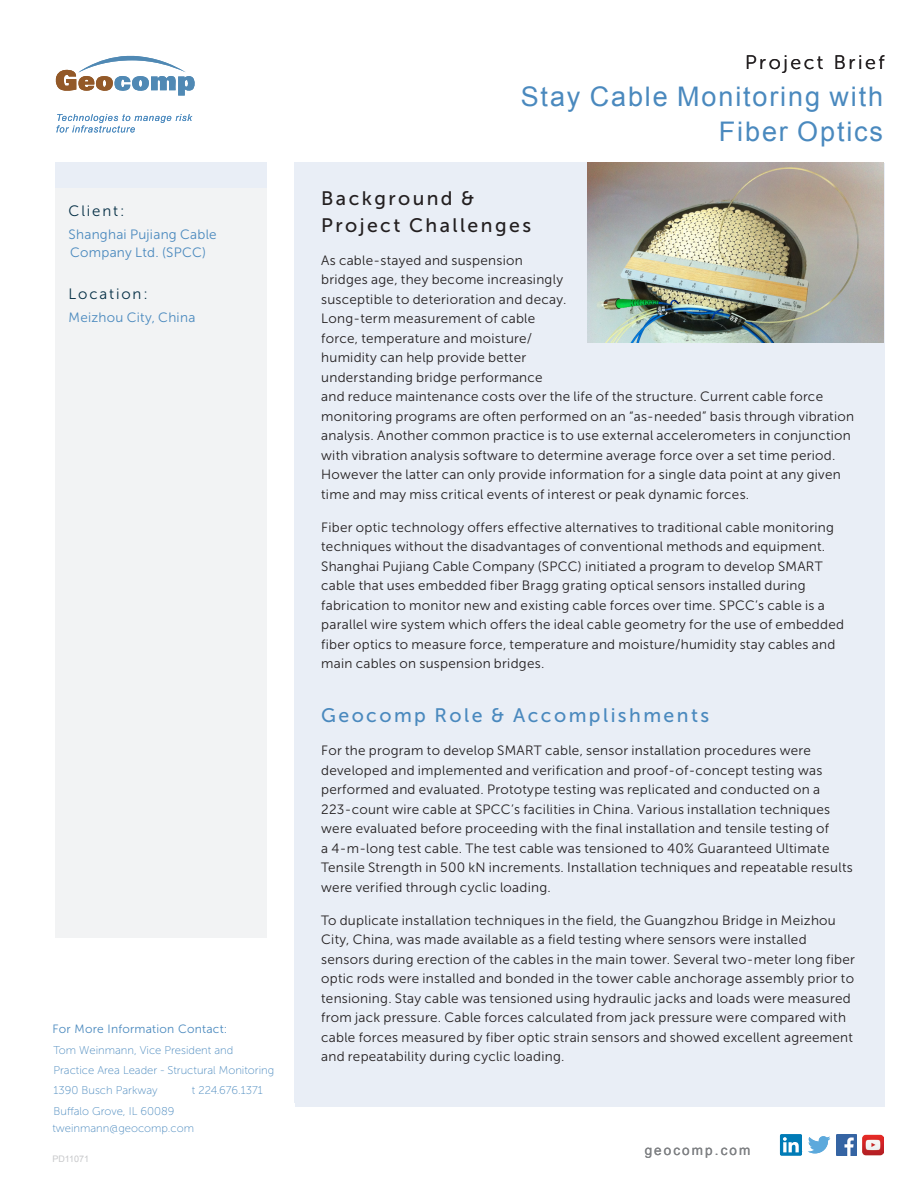
<style>
.page{position:relative;width:918px;height:1188px;background:#fff}
.page>*{position:absolute;margin:0;border:0;box-sizing:border-box;transform-origin:0 0}
.Body_text{font:27px "Arial";letter-spacing:.07em;color:#4a89be}
.Body_text-2{font:19.5px/27px "Museo Sans 500";letter-spacing:.125em;color:#231f20}
.Body_text-3{font:19.5px "Museo Sans 500";letter-spacing:.125em;color:#4a89be}
.t1{font:19.5px "Museo Sans 300";letter-spacing:.13em;color:#231f20}
.Title{font:15px "Museo Sans 300";letter-spacing:.125em;color:#052f45}
.Body_text-4{font:13.5px/19.5px "Museo Sans 300";letter-spacing:.02em;color:#231f20}
.Title-2{font:13.5px/18px "Museo Sans 300";letter-spacing:.02em;color:#4a89be}
.Title-3{font:13.5px "Arial";letter-spacing:.155em;color:#808285}
.t2{font:12px "Museo Sans 300";letter-spacing:.02em;color:#4a89be}
.t3{font:11.25px "Museo Sans 100";color:#4a89be}
.t4{font:9px "Arial";color:#c7c8ca}
</style>
<div class="page">
<img style="left:836px;top:1134px;width:21px;height:22px">
<img style="left:863px;top:1134px;width:20px;height:21px">
<svg style="left:56px;top:56px;width:139px;height:39px"></svg>
<svg style="left:56px;top:114px;width:136px;height:19px"></svg>
<svg style="left:808px;top:1136px;width:22px;height:17px"></svg>
<div style="left:780px;top:1134px;width:22px;height:22px;background:#007bb6;border-radius:2px"></div>
<svg style="left:783px;top:1137px;width:16px;height:15px"></svg>
<div style="left:294px;top:162px;width:590px;height:941px;background:#e9eef6"></div>
<div style="left:55px;top:171px;width:212px;height:760px;background:#f2f3f4"></div>
<div style="left:55px;top:163px;width:212px;height:24px;background:#e9eef6"></div>
<img style="left:588px;top:162px;width:296px;height:181px">
<p class="Title" style="left:69px;top:202px;width:57px">Client:</p>
<p class="Title-2" style="left:69px;top:225px;width:150px">Shanghai Pujiang Cable<br>Company Ltd. (SPCC)</p>
<p class="Title" style="left:69px;top:286px;width:81px">Location:</p>
<p class="Title-2" style="left:69px;top:309px;width:128px">Meizhou City, China</p>
<p class="t2" style="left:52px;top:1022px;width:177px">For More Information Contact:</p>
<p class="t3" style="left:54px;top:1044px;width:181px">Tom Weinmann, Vice President and</p>
<p class="t3" style="left:54px;top:1064px;width:222px">Practice Area Leader - Structural Monitoring</p>
<p class="t3" style="left:54px;top:1085px;width:106px">1390 Busch Parkway</p>
<p class="t3" style="left:192px;top:1085px;width:72px">t 224.676.1371</p>
<p class="t3" style="left:54px;top:1105px;width:123px">Buffalo Grove, IL 60089</p>
<p class="t3" style="left:52px;top:1122px;width:143px">tweinmann@geocomp.com</p>
<p class="t4" style="left:52px;top:1153px;width:38px">PD11071</p>
<h2 class="t1" style="left:745px;top:52px;width:141px">Project Brief</h2>
<p class="Body_text" style="left:521px;top:79px;width:364px">Stay Cable Monitoring with</p>
<p class="Body_text" style="left:719px;top:113px;width:166px">Fiber Optics</p>
<p class="Body_text-2" style="left:321px;top:185px;width:211px">Background &amp;<br>Project Challenges</p>
<p class="Body_text-4" style="left:321px;top:250px;width:534px">As cable-stayed and suspension<br>bridges age, they become increasingly<br>susceptible to deterioration and decay.<br>Long-term measurement of cable<br>force, temperature and moisture/<br>humidity can help provide better<br>understanding bridge performance<br>and reduce maintenance costs over the life of the structure. Current cable force monitoring programs are often performed on an “as-needed” basis through vibration analysis. Another common practice is to use external accelerometers in conjunction with vibration analysis software to determine average force over a set time period.<br>However the latter can only provide information for a single data point at any given time and may miss critical events of interest or peak dynamic forces.</p>
<p class="Body_text-4" style="left:321px;top:517px;width:524px">Fiber optic technology offers effective alternatives to traditional cable monitoring techniques without the disadvantages of conventional methods and equipment.<br>Shanghai Pujiang Cable Company (SPCC) initiated a program to develop SMART cable that uses embedded fiber Bragg grating optical sensors installed during fabrication to monitor new and existing cable forces over time. SPCC’s cable is a parallel wire system which offers the ideal cable geometry for the use of embedded fiber optics to measure force, temperature and moisture/humidity stay cables and main cables on suspension bridges.</p>
<p class="Body_text-3" style="left:321px;top:705px;width:390px">Geocomp Role &amp; Accomplishments</p>
<p class="Body_text-4" style="left:321px;top:741px;width:533px">For the program to develop SMART cable, sensor installation procedures were developed and implemented and verification and proof-of-concept testing was performed and evaluated. Prototype testing was replicated and conducted on a 223-count wire cable at SPCC’s facilities in China. Various installation techniques were evaluated before proceeding with the final installation and tensile testing of<br>a 4-m-long test cable. The test cable was tensioned to 40% Guaranteed Ultimate Tensile Strength in 500 kN increments. Installation techniques and repeatable results were verified through cyclic loading.</p>
<p class="Body_text-4" style="left:321px;top:910px;width:535px">To duplicate installation techniques in the field, the Guangzhou Bridge in Meizhou City, China, was made available as a field testing where sensors were installed sensors during erection of the cables in the main tower. Several two-meter long fiber optic rods were installed and bonded in the tower cable anchorage assembly prior to tensioning. Stay cable was tensioned using hydraulic jacks and loads were measured from jack pressure. Cable forces calculated from jack pressure were compared with cable forces measured by fiber optic strain sensors and showed excellent agreement and repeatability during cyclic loading.</p>
<p class="Title-3" style="left:645px;top:1141px;width:107px">geocomp.com</p>
</div>
